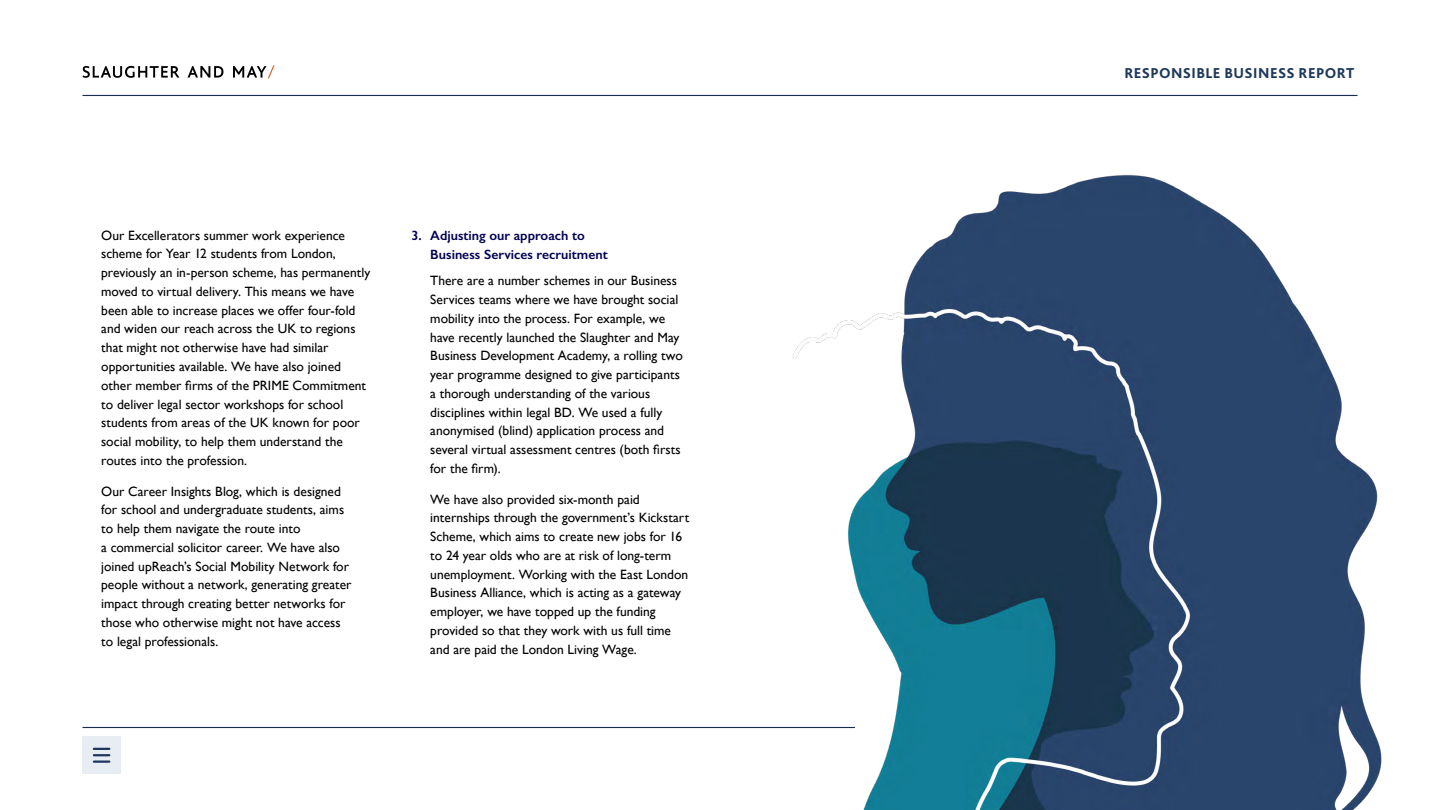
<style>
.page{position:relative;width:1440px;height:810px;background:#fff}
.page>*{position:absolute;margin:0;border:0;box-sizing:border-box;transform-origin:0 0}
.t1{font:800 15px "Bliss Pro";letter-spacing:.025em;color:#1d385a}
.t2{font:13.5px/18.8px "Gill Sans";color:#000}
.t3{font:600 13.5px/18.8px "Gill Sans";color:#005}
</style>
<div class="page">
<div style="left:82px;top:736px;width:39px;height:38px;background:#e8ecf3"></div>
<svg style="left:94px;top:748px;width:15px;height:15px"></svg>
<hr style="left:82px;top:95px;width:1276px;height:1px;background:#1a2b52">
<svg style="left:82px;top:66px;width:97px;height:12px"></svg>
<svg style="left:188px;top:66px;width:35px;height:12px"></svg>
<svg style="left:233px;top:65px;width:42px;height:13px"></svg>
<hr style="left:82px;top:727px;width:773px;height:1px;background:#1a2b52">
<img style="left:774px;top:174px;width:608px;height:636px">
<p class="t2" style="left:101px;top:226px;width:271px">Our Excellerators summer work experience scheme for Year 12 students from London, previously an in-person scheme, has permanently moved to virtual delivery. This means we have been able to increase places we offer four-fold and widen our reach across the UK to regions that might not otherwise have had similar opportunities available. We have also joined other member firms of the PRIME Commitment to deliver legal sector workshops for school students from areas of the UK known for poor social mobility, to help them understand the routes into the profession.</p>
<p class="t2" style="left:101px;top:481px;width:252px">Our Career Insights Blog, which is designed for school and undergraduate students, aims to help them navigate the route into<br>a commercial solicitor career. We have also joined upReach’s Social Mobility Network for people without a network, generating greater impact through creating better networks for those who otherwise might not have access to legal professionals.</p>
<p class="t3" style="left:430px;top:226px;width:179px;text-indent:-19px">3. Adjusting our approach to<br>Business Services recruitment</p>
<p class="t2" style="left:430px;top:271px;width:254px">There are a number schemes in our Business Services teams where we have brought social mobility into the process. For example, we have recently launched the Slaughter and May Business Development Academy, a rolling two year programme designed to give participants a thorough understanding of the various disciplines within legal BD. We used a fully anonymised (blind) application process and several virtual assessment centres (both firsts for the firm).</p>
<p class="t2" style="left:430px;top:489px;width:260px">We have also provided six-month paid internships through the government’s Kickstart Scheme, which aims to create new jobs for 16 to 24 year olds who are at risk of long-term unemployment. Working with the East London Business Alliance, which is acting as a gateway employer, we have topped up the funding provided so that they work with us full time and are paid the London Living Wage.</p>
<p class="t1" style="left:1124px;top:63px;width:232px">RESPONSIBLE BUSINESS REPORT</p>
</div>
